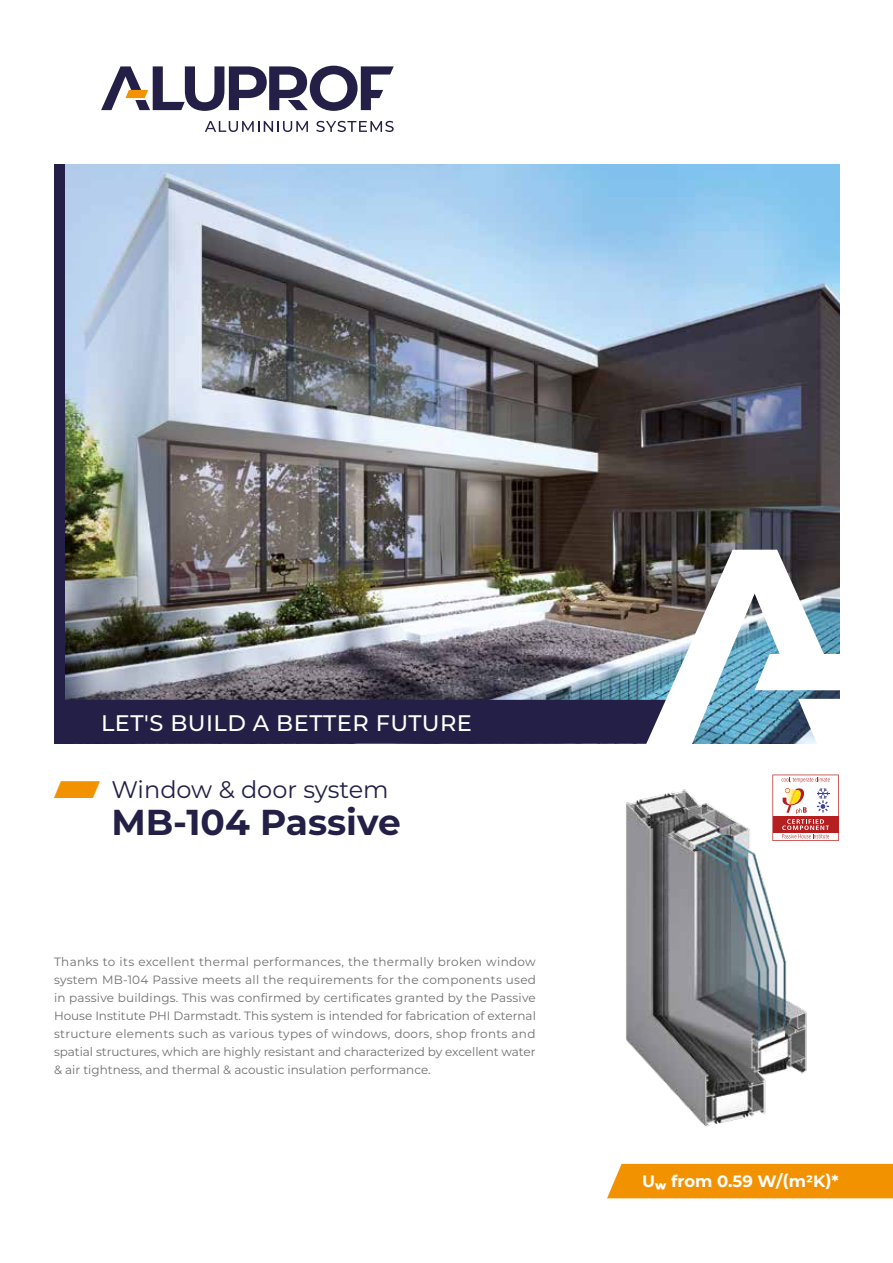
<style>
.page{position:relative;width:893px;height:1263px;background:#fff}
.page>*{position:absolute;margin:0;border:0;box-sizing:border-box;transform-origin:0 0}
.t1{font:700 36px "Montserrat Alu";color:#231f46}
.t2{font:24px "Montserrat Alu";color:#231f46}
.t3{font:500 22.5px "Montserrat Alu";letter-spacing:.02em;color:#fff}
.t4{font:700 16.5px "Montserrat Alu";color:#fff}
.t5{font:12px/18px "Montserrat Alu";letter-spacing:.01em;color:#706f6f}
.s1{color:#f39200}
</style>
<div class="page">
<div style="left:607px;top:1164px;width:286px;height:34px;background:#f39200"></div>
<img style="left:65px;top:164px;width:774px;height:536px">
<img style="left:626px;top:789px;width:181px;height:338px">
<svg style="left:772px;top:774px;width:67px;height:67px"></svg>
<div style="left:54px;top:164px;width:11px;height:580px;background:#231f46"></div>
<div style="left:54px;top:700px;width:619px;height:44px;background:#231f46"></div>
<img style="left:644px;top:550px;width:196px;height:194px">
<svg style="left:101px;top:66px;width:293px;height:45px"></svg>
<svg style="left:205px;top:121px;width:103px;height:11px"></svg>
<svg style="left:316px;top:121px;width:78px;height:11px"></svg>
<h3 class="t3" style="left:101px;top:707px;width:372px">LET'S BUILD A BETTER FUTURE</h3>
<h2 class="t2" style="left:54px;top:773px;width:336px"><span class="s1">⸠</span> Window &amp; door system</h2>
<h1 class="t1" style="left:111px;top:796px;width:291px">MB-104 Passive</h1>
<p class="t5" style="left:54px;top:952px;width:483px">Thanks to its excellent thermal performances, the thermally broken window system MB-104 Passive meets all the requirements for the components used in passive buildings. This was confirmed by certificates granted by the Passive House Institute PHI Darmstadt. This system is intended for fabrication of external structure elements such as various types of windows, doors, shop fronts and spatial structures, which are highly resistant and characterized by excellent water &amp; air tightness, and thermal &amp; acoustic insulation performance.</p>
<h3 class="t4" style="left:642px;top:1169px;width:198px">Uw from 0.59 W/(m2K)*</h3>
</div>
